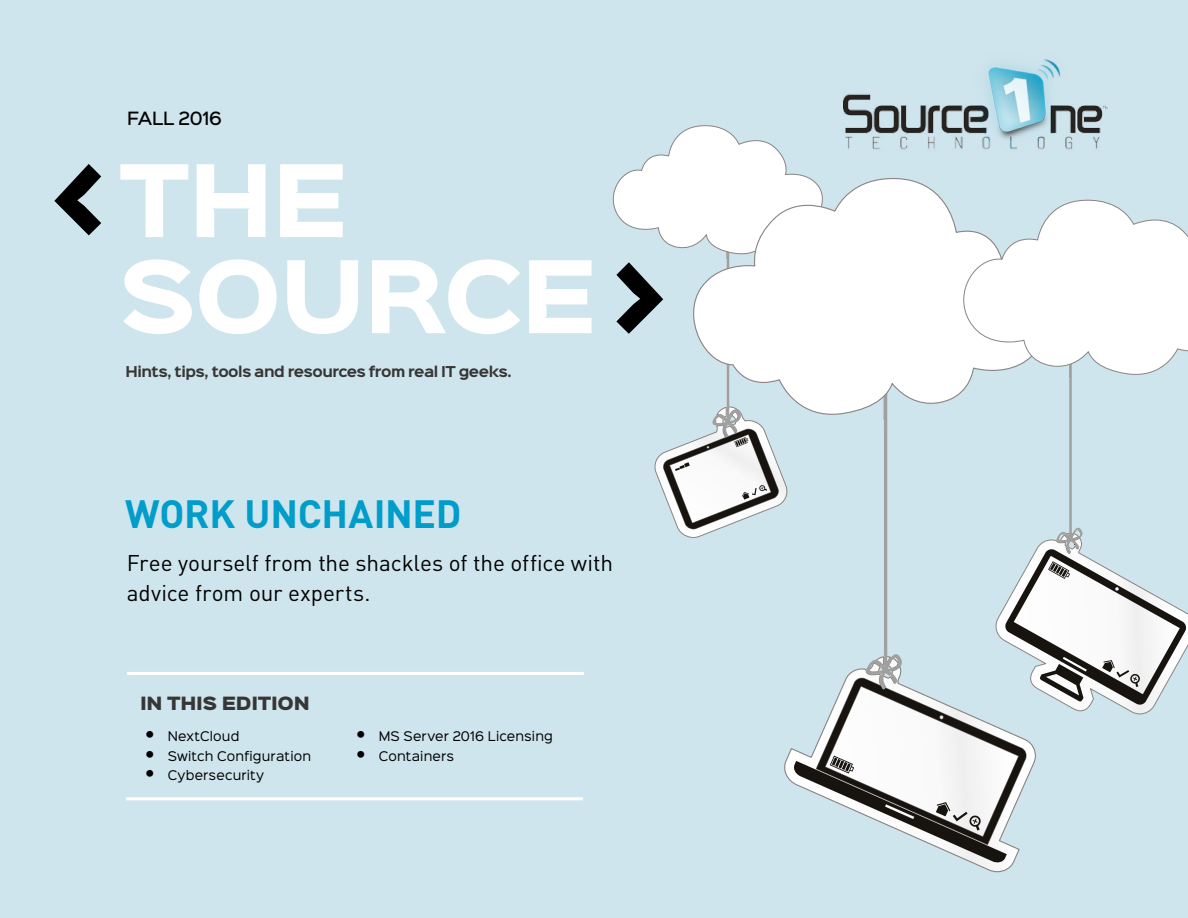
<style>
.page{position:relative;width:1188px;height:918px;background:#cfe5ed}
.page>*{position:absolute;margin:0;border:0;box-sizing:border-box;transform-origin:0 0}
.t1{font:900 108px "Sinkin Sans 800";color:#000}
.t2{font:900 90px/96px "Sinkin Sans 800";letter-spacing:-.02em;color:#fff}
.t3{font:700 39px "DIN";letter-spacing:-.01em;color:#009dcb}
.t4{font:22.5px/30px "DIN";letter-spacing:-.005em;color:#000}
.t5{font:16.5px "Sinkin Sans 900 X Black";letter-spacing:-.015em;color:#373636}
.t6{font:500 16.5px "Sinkin Sans 500";letter-spacing:-.02em;color:#000}
.t7{font:700 13.5px "Sinkin Sans 700";letter-spacing:-.04em;color:#373636}
.t8{font:12px "Sinkin Sans 400";letter-spacing:.015em;color:#000}
.s1{font-family:"Sinkin Sans 900 X Black";font-size:16.5px}
</style>
<div class="page">
<img style="left:844px;top:59px;width:264px;height:66px">
<hr style="left:127px;top:672px;width:457px;height:3px;background:#fff">
<hr style="left:126px;top:797px;width:457px;height:3px;background:#fff">
<svg style="left:613px;top:125px;width:575px;height:739px"></svg>
<h1 class="t1" style="left:48px;top:144px;width:64px">&lt;</h1>
<h3 class="t6" style="left:127px;top:104px;width:96px">FALL 2016</h3>
<h2 class="t2" style="left:119px;top:158px;width:481px">THE<br>SOURCE</h2>
<p class="t7" style="left:125px;top:365px;width:388px">Hints, tips, tools and resources from real IT geeks.</p>
<h1 class="t1" style="left:607px;top:242px;width:64px">&gt;</h1>
<h3 class="t3" style="left:125px;top:488px;width:338px">WORK UNCHAINED</h3>
<h3 class="t4" style="left:127px;top:548px;width:488px">Free yourself from the shackles of the office with advice from our experts.</h3>
<h3 class="t5" style="left:140px;top:695px;width:171px">IN THIS EDITION</h3>
<p class="t8" style="left:147px;top:726px;width:94px"><span class="s1">•</span> NextCloud</p>
<p class="t8" style="left:147px;top:746px;width:166px"><span class="s1">•</span> Switch Configuration</p>
<p class="t8" style="left:147px;top:765px;width:119px"><span class="s1">•</span> Cybersecurity</p>
<p class="t8" style="left:358px;top:726px;width:197px"><span class="s1">•</span> MS Server 2016 Licensing</p>
<p class="t8" style="left:358px;top:746px;width:98px"><span class="s1">•</span> Containers</p>
</div>
